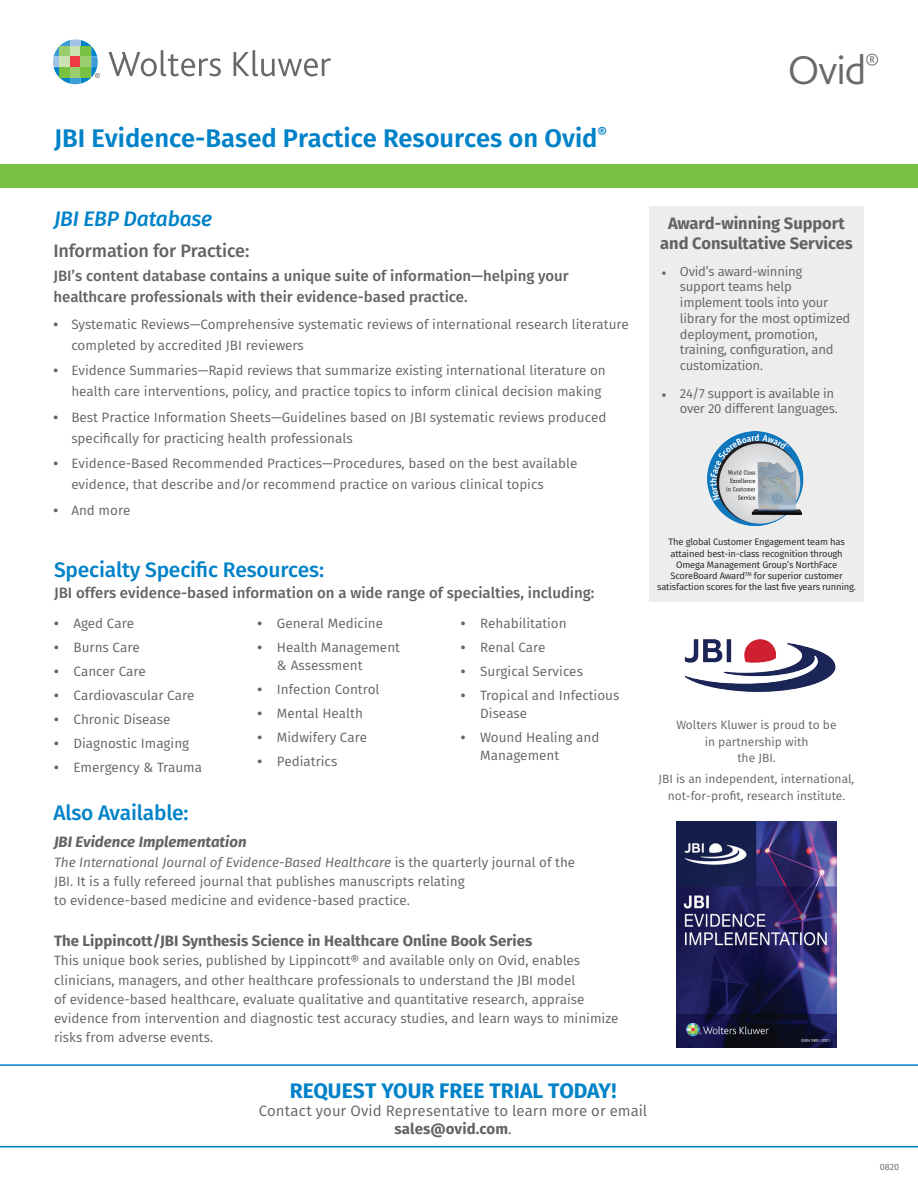
<style>
.page{position:relative;width:918px;height:1188px;background:#fff}
.page>*{position:absolute;margin:0;border:0;box-sizing:border-box;transform-origin:0 0}
.t1{font:300 42.3px "Bliss 2";color:#69696c}
.t2{font:600 25.5px "Fira Sans";color:#0082c8}
.t3{font:500 21px "Fira Sans";letter-spacing:-.01em;color:#0082c8}
.t4{font:700 21px "Fira Sans";color:#0082c8}
.t5{font:italic 500 21px "Fira Sans";letter-spacing:-.01em;color:#0082c8}
.t6{font:500 18px "Fira Sans";letter-spacing:-.01em;color:#636366}
.t7{font:700 16.5px/19.8px "Fira Sans";letter-spacing:-.005em;color:#636366;text-align:center}
.t8{font:500 15px/21px "Fira Sans";color:#636366}
.t9{font:15px/18px "Fira Sans";letter-spacing:.005em;color:#636366;text-align:center}
.t10{font:700 15px "Fira Sans";color:#636366}
.t11{font:italic 700 15px "Fira Sans";color:#636366}
.t12{font:13.5px/19.2px "Fira Sans";color:#636366}
.t13{font:13.2px/15.8px "Fira Sans";letter-spacing:-.02em;color:#636366}
.t14{font:12px/16.5px "Fira Sans";color:#636366;text-align:center}
.t15{font:9.3px/11.2px "Fira Sans";letter-spacing:-.02em;color:#231f20;text-align:center}
.t16{font:9px "Fira Sans";color:#636366}
.s1{font-weight:700}
.s2{font-family:"Minion Pro"}
.s3{font-style:italic}
</style>
<div class="page">
<svg style="left:0;top:1064px;width:918px;height:84px"></svg>
<div style="left:0;top:164px;width:918px;height:24px;background:#79c142"></div>
<svg style="left:53px;top:39px;width:47px;height:45px"></svg>
<svg style="left:109px;top:50px;width:112px;height:26px"></svg>
<svg style="left:234px;top:50px;width:97px;height:26px"></svg>
<div style="left:649px;top:206px;width:215px;height:396px;background:#ededee"></div>
<img style="left:708px;top:432px;width:96px;height:94px">
<img style="left:676px;top:821px;width:161px;height:226px">
<img style="left:684px;top:639px;width:152px;height:53px">
<h2 class="t2" style="left:54px;top:117px;width:555px">JBI Evidence-Based Practice Resources on Ovid<sup>®</sup></h2>
<h3 class="t5" style="left:54px;top:202px;width:160px">JBI EBP Database</h3>
<h3 class="t6" style="left:53px;top:236px;width:198px">Information for Practice:</h3>
<p class="t8" style="left:53px;top:264px;width:517px">JBI’s content database contains a unique suite of information—helping your healthcare professionals with their evidence-based practice.</p>
<p class="t12" style="left:71px;top:313px;width:559px;line-height:21px;text-indent:-18px"><span class="s1">•</span> Systematic Reviews—Comprehensive systematic reviews of international research literature completed by accredited JBI reviewers</p>
<p class="t12" style="left:71px;top:360px;width:536px;line-height:21px;text-indent:-18px"><span class="s1">•</span> Evidence Summaries—Rapid reviews that summarize existing international literature on health care interventions, policy, and practice topics to inform clinical decision making</p>
<p class="t12" style="left:71px;top:406px;width:537px;line-height:21px;text-indent:-18px"><span class="s1">•</span> Best Practice Information Sheets—Guidelines based on JBI systematic reviews produced specifically for practicing health professionals</p>
<p class="t12" style="left:71px;top:453px;width:508px;line-height:21px;text-indent:-18px"><span class="s1">•</span> Evidence-Based Recommended Practices—Procedures, based on the best available evidence, that describe and/or recommend practice on various clinical topics</p>
<p class="t12" style="left:53px;top:500px;width:79px"><span class="s1">•</span> And more</p>
<h1 class="t1" style="left:788px;top:43px;width:93px">Ovid<sup>®</sup></h1>
<p class="t7" style="left:660px;top:212px;width:194px">Award-winning Support and Consultative Services</p>
<p class="t13" style="left:680px;top:263px;width:172px;text-indent:-18px"><span class="s2">•</span> Ovid’s award-winning support teams help implement tools into your library for the most optimized deployment, promotion, training, configuration, and customization.</p>
<p class="t13" style="left:662px;top:385px;width:178px;text-align:right"><span class="s2">•</span> 24/7 support is available in over 20 different languages.</p>
<p class="t15" style="left:657px;top:536px;width:200px">The global Customer Engagement team has attained best-in-class recognition through Omega Management Group’s NorthFace ScoreBoard Award<sup>TM</sup> for superior customer satisfaction scores for the last five years running.</p>
<h3 class="t3" style="left:54px;top:552px;width:272px">Specialty Specific Resources:</h3>
<p class="t8" style="left:54px;top:581px;width:542px">JBI offers evidence-based information on a wide range of specialties, including:</p>
<p class="t12" style="left:54px;top:614px;width:82px"><span class="s1">•</span> Aged Care</p>
<p class="t12" style="left:54px;top:638px;width:87px"><span class="s1">•</span> Burns Care</p>
<p class="t12" style="left:54px;top:662px;width:93px"><span class="s1">•</span> Cancer Care</p>
<p class="t12" style="left:54px;top:686px;width:142px"><span class="s1">•</span> Cardiovascular Care</p>
<p class="t12" style="left:54px;top:710px;width:118px"><span class="s1">•</span> Chronic Disease</p>
<p class="t12" style="left:54px;top:734px;width:137px"><span class="s1">•</span> Diagnostic Imaging</p>
<p class="t12" style="left:54px;top:758px;width:150px"><span class="s1">•</span> Emergency &amp; Trauma</p>
<p class="t12" style="left:257px;top:614px;width:127px"><span class="s1">•</span> General Medicine</p>
<p class="t12" style="left:277px;top:638px;width:125px;line-height:18px;text-indent:-19px"><span class="s1">•</span> Health Management &amp; Assessment</p>
<p class="t12" style="left:257px;top:680px;width:124px"><span class="s1">•</span> Infection Control</p>
<p class="t12" style="left:257px;top:704px;width:107px"><span class="s1">•</span> Mental Health</p>
<p class="t12" style="left:257px;top:728px;width:111px"><span class="s1">•</span> Midwifery Care</p>
<p class="t12" style="left:257px;top:752px;width:81px"><span class="s1">•</span> Pediatrics</p>
<p class="t12" style="left:461px;top:614px;width:107px"><span class="s1">•</span> Rehabilitation</p>
<p class="t12" style="left:461px;top:638px;width:86px"><span class="s1">•</span> Renal Care</p>
<p class="t12" style="left:461px;top:662px;width:124px"><span class="s1">•</span> Surgical Services</p>
<p class="t12" style="left:480px;top:686px;width:141px;line-height:18px;text-indent:-19px"><span class="s1">•</span> Tropical and Infectious<br>Disease</p>
<p class="t12" style="left:480px;top:728px;width:121px;line-height:18px;text-indent:-19px"><span class="s1">•</span> Wound Healing and<br>Management</p>
<p class="t14" style="left:676px;top:717px;width:162px">Wolters Kluwer is proud to be in partnership with<br>the JBI.</p>
<p class="t14" style="left:659px;top:771px;width:197px">JBI is an independent, international, not-for-profit, research institute.</p>
<h3 class="t3" style="left:53px;top:796px;width:137px">Also Available:</h3>
<p class="t11" style="left:54px;top:829px;width:194px">JBI Evidence Implementation</p>
<p class="t12" style="left:54px;top:852px;width:523px"><span class="s3">The International Journal of Evidence-Based Healthcare</span> is the quarterly journal of the<br>JBI. It is a fully refereed journal that publishes manuscripts relating<br>to evidence-based medicine and evidence-based practice.</p>
<p class="t10" style="left:54px;top:928px;width:480px">The Lippincott/JBI Synthesis Science in Healthcare Online Book Series</p>
<p class="t12" style="left:54px;top:951px;width:566px">This unique book series, published by Lippincott® and available only on Ovid, enables clinicians, managers, and other healthcare professionals to understand the JBI model<br>of evidence-based healthcare, evaluate qualitative and quantitative research, appraise evidence from intervention and diagnostic test accuracy studies, and learn ways to minimize risks from adverse events.</p>
<h3 class="t4" style="left:290px;top:1073px;width:328px">REQUEST YOUR FREE TRIAL TODAY!</h3>
<p class="t9" style="left:259px;top:1101px;width:390px">Contact your Ovid Representative to learn more or email <span class="s1">sales@ovid.com</span>.</p>
<p class="t16" style="left:880px;top:1161px;width:21px">0820</p>
</div>
